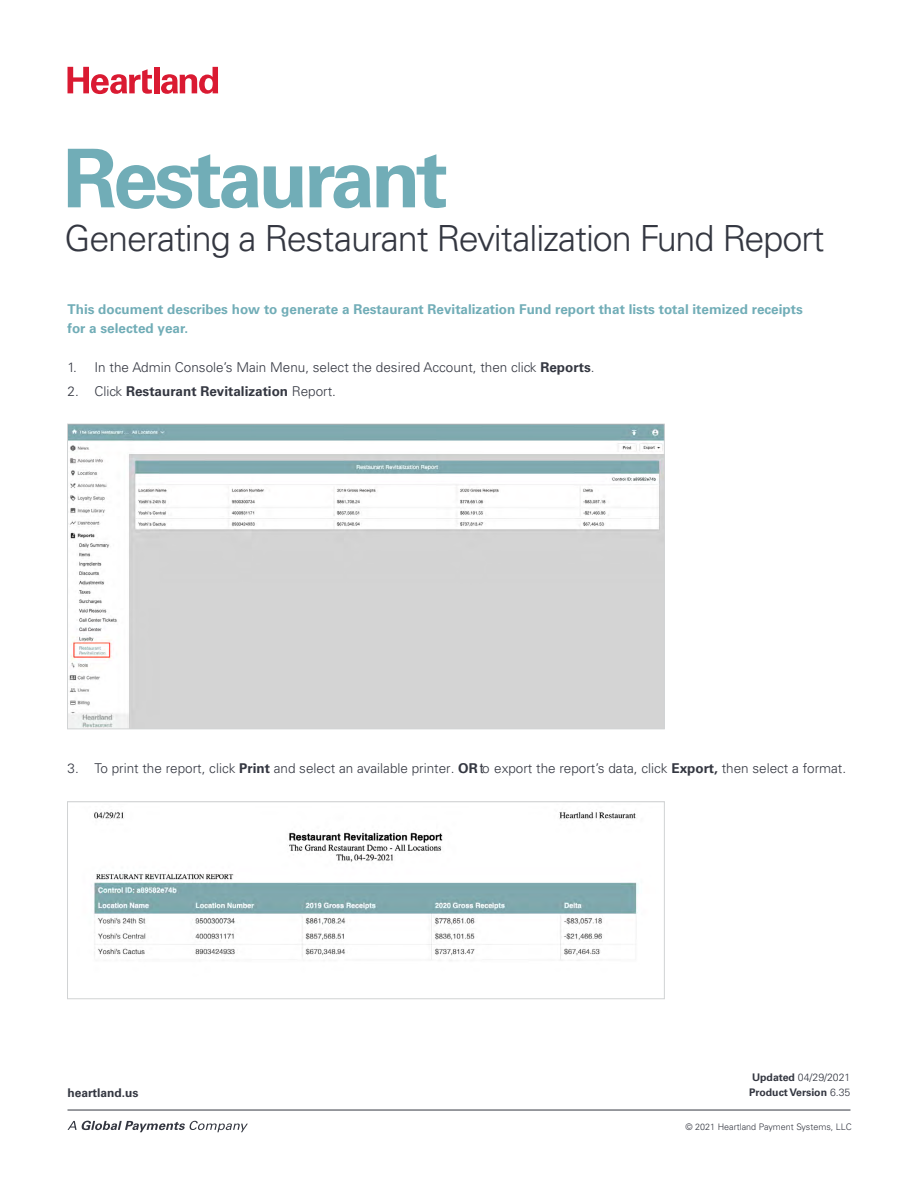
<style>
.page{position:relative;width:918px;height:1188px;background:#fff}
.page>*{position:absolute;margin:0;border:0;box-sizing:border-box;transform-origin:0 0}
.t1{font:700 81px "Univers LT Std";letter-spacing:-.05em;color:#71adb7}
.t2{font:300 36px "Univers LT Std";letter-spacing:-.03em;color:#343741}
.t3{font:300 13.5px "Univers";color:#343741}
.t4{font:700 13.5px/19.5px "Univers";color:#71adb7}
.t5{font:700 13.5px "Univers";color:#343741}
.t6{font:700 12px "Univers LT Std";color:#343741}
.t7{font:700 10.5px/15px "Univers LT Std";color:#343741}
.t8{font:300 9px "Univers LT Std";color:#343741}
.s1{font-weight:700}
.s2{font-weight:300}
.s3{font-family:"Arial";font-weight:400}
</style>
<div class="page">
<hr style="left:68px;top:1110px;width:782px;height:1px;background:#343741">
<svg style="left:68px;top:1121px;width:180px;height:11px"></svg>
<svg style="left:68px;top:67px;width:84px;height:27px"></svg>
<div style="left:154px;top:67px;width:5px;height:26px;background:#da1a32"></div>
<svg style="left:161px;top:67px;width:57px;height:27px"></svg>
<img style="left:69px;top:426px;width:594px;height:301px">
<img style="left:94px;top:812px;width:545px;height:149px">
<div style="left:67px;top:802px;width:598px;height:197px;border:1px solid #d1d3d4"></div>
<h1 class="t1" style="left:63px;top:131px;width:387px">Restaurant</h1>
<h2 class="t2" style="left:64px;top:217px;width:761px">Generating a Restaurant Revitalization Fund Report</h2>
<p class="t4" style="left:68px;top:300px;width:737px">This document describes how to generate a Restaurant Revitalization Fund report that lists total itemized receipts for a selected year.</p>
<p class="t3" style="left:68px;top:359px;width:528px">1. In the Admin Console’s Main Menu, select the desired Account, then click <span class="s1">Reports</span>.</p>
<p class="t5" style="left:68px;top:384px;width:270px"><span class="s2">2. Click</span> Restaurant Revitalization <span class="s2">Report.</span></p>
<p class="t3" style="left:68px;top:760px;width:780px">3. To print the report, click <span class="s1">Print</span> and select an available printer. <span class="s1">OR</span> <span class="s3">t</span>o export the report’s data, click <span class="s1">Export,</span> then select a format.</p>
<p class="t6" style="left:68px;top:1086px;width:73px">heartland.us</p>
<p class="t7" style="left:749px;top:1070px;width:103px">Updated <span class="s2">04/29/2021<br></span>Product Version <span class="s2">6.35</span></p>
<p class="t8" style="left:686px;top:1122px;width:168px">© 2021 Heartland Payment Systems, LLC</p>
</div>
